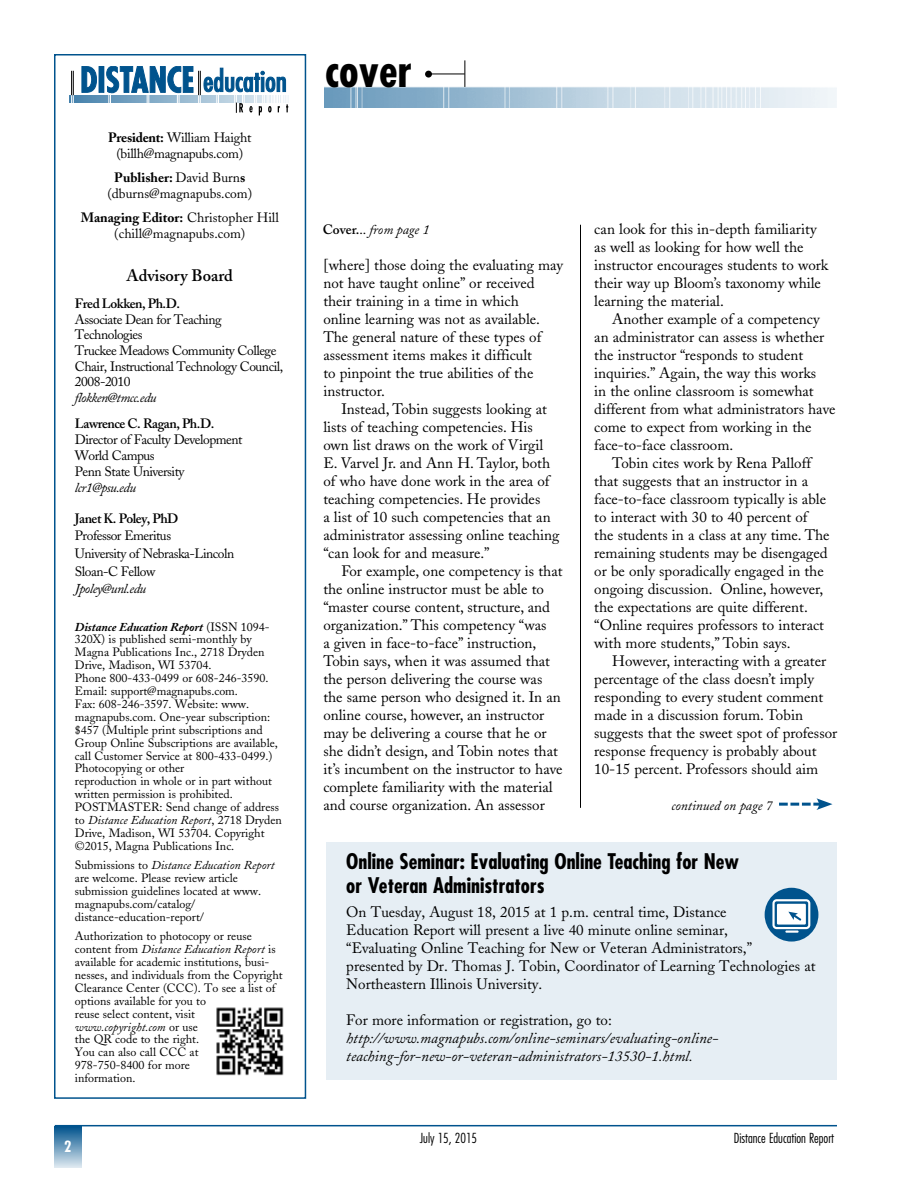
<style>
.page{position:relative;width:918px;height:1188px;background:#fff}
.page>*{position:absolute;margin:0;border:0;box-sizing:border-box;transform-origin:0 0}
.t1{font:700 condensed 45px "Futura";color:#000}
.t2{font:700 condensed 21px/24px "Futura";color:#000}
.t3{font:600 16.5px "Adobe Caslon";color:#000}
.t4{font:15px/18px "Adobe Caslon";color:#000}
.t5{font:italic 15px/18px "Adobe Caslon";color:#000}
.t6{font:700 condensed 15px "Futura";color:#fff}
.t7{font:13.5px/15.6px "Adobe Caslon";letter-spacing:-.035em;color:#000}
.t8{font:13.5px/16.5px "Adobe Caslon";color:#000;text-align:center}
.t9{font:600 13.5px "Adobe Caslon";letter-spacing:-.035em;color:#000}
.t10{font:italic 13.5px "Adobe Caslon";letter-spacing:-.035em;color:#000}
.t11{font:300 condensed 13.5px "Futura";color:#000}
.t12{font:italic 13.5px "Adobe Caslon";color:#000}
.t13{font:12px/12.9px "Adobe Caslon";color:#000}
.s1{font-weight:700}
.s2{font-weight:700;font-style:italic}
.s3{font-style:italic}
.s4{font-weight:600;font-style:normal}
.s5{font-style:normal}
</style>
<div class="page">
<div style="left:55px;top:1126px;width:27px;height:42px;background:linear-gradient(to bottom,#00518c,#dae6ef)"></div>
<hr style="left:55px;top:1125px;width:782px;height:1px;background:#00538d">
<img style="left:324px;top:87px;width:513px;height:21px">
<div style="left:54px;top:54px;width:252px;height:1045px;border:2px solid #00538d"></div>
<hr style="left:580px;top:225px;width:1px;height:583px;background:#000">
<img style="left:216px;top:1007px;width:68px;height:69px">
<svg style="left:82px;top:66px;width:15px;height:27px"></svg>
<div style="left:99px;top:67px;width:5px;height:25px;background:#00538d"></div>
<svg style="left:69px;top:95px;width:37px;height:7px"></svg>
<svg style="left:71px;top:71px;width:3px;height:32px"></svg>
<svg style="left:106px;top:66px;width:183px;height:49px"></svg>
<svg style="left:465px;top:60px;width:1px;height:27px"></svg>
<hr style="left:430px;top:74px;width:35px;height:1px;background:#000">
<div style="left:425px;top:71px;width:7px;height:7px;background:#000;border-radius:50%"></div>
<div style="left:326px;top:842px;width:511px;height:238px;background:#e6eef4"></div>
<div style="left:765px;top:888px;width:53px;height:54px;background:#00538d;border-radius:50%"></div>
<svg style="left:772px;top:899px;width:38px;height:34px"></svg>
<svg style="left:779px;top:798px;width:53px;height:12px"></svg>
<p class="t7" style="left:108px;top:129px;width:145px;line-height:16.5px;text-align:center"><span class="s1">President:</span> William Haight (billh@magnapubs.com)</p>
<p class="t8" style="left:107px;top:169px;width:146px"><span class="s1">Publisher:</span> David Burn<span class="s1">s </span>(dburns@magnapubs.com)</p>
<p class="t8" style="left:81px;top:209px;width:200px"><span class="s1">Managing Editor:</span> Christopher Hill (chill@magnapubs.com)</p>
<p class="t3" style="left:127px;top:265px;width:108px">Advisory Board</p>
<p class="t9" style="left:75px;top:295px;width:107px">Fred Lokken, Ph.D.</p>
<p class="t7" style="left:75px;top:312px;width:210px">Associate Dean for Teaching<br>Technologies<br>Truckee Meadows Community College<br>Chair, Instructional Technology Council,<br>2008-2010</p>
<p class="t10" style="left:75px;top:390px;width:83px">flokken@tmcc.edu</p>
<p class="t9" style="left:75px;top:415px;width:141px">Lawrence C. Ragan, Ph.D.</p>
<p class="t7" style="left:75px;top:432px;width:169px;line-height:16px">Director of Faculty Development<br>World Campus<br>Penn State University</p>
<p class="t10" style="left:75px;top:481px;width:63px">lcr1@psu.edu</p>
<p class="t9" style="left:75px;top:510px;width:105px">Janet K. Poley, PhD</p>
<p class="t7" style="left:75px;top:527px;width:161px;line-height:17.7px">Professor Emeritus<br>University of Nebraska-Lincoln<br>Sloan-C Fellow</p>
<p class="t10" style="left:75px;top:582px;width:73px">Jpoley@unl.edu</p>
<p class="t13" style="left:75px;top:620px;width:208px"><span class="s2">Distance Education Report</span> (ISSN 1094- 320X) is published semi-monthly by Magna Publications Inc., 2718 Dryden Drive, Madison, WI 53704.<br>Phone 800-433-0499 or 608-246-3590.<br>Email: support@magnapubs.com.<br>Fax: 608-246-3597. Website: www. magnapubs.com. One-year subscription: $457 (Multiple print subscriptions and Group Online Subscriptions are available, call Customer Service at 800-433-0499.)<br>Photocopying or other<br>reproduction in whole or in part without written permission is prohibited.<br>POSTMASTER: Send change of address to <span class="s3">Distance Education Report</span>, 2718 Dryden Drive, Madison, WI 53704. Copyright ©2015, Magna Publications Inc.</p>
<p class="t13" style="left:75px;top:859px;width:201px">Submissions to <span class="s3">Distance Education Report </span>are welcome. Please review article submission guidelines located at www. magnapubs.com/catalog/ distance-education-report/</p>
<p class="t13" style="left:75px;top:930px;width:209px">Authorization to photocopy or reuse content from <span class="s3">Distance Education Report</span> is available for academic institutions, busi&shy;nesses, and individuals from the Copyright<br>Clearance Center (CCC). To see a list of options available for you to<br>reuse select content, visit <span class="s3">www.copyright.com</span> or use<br>the QR code to the right.<br>You can also call CCC at<br>978-750-8400 for more<br>information.</p>
<p class="t6" style="left:64px;top:1137px;width:9px">2</p>
<h1 class="t1" style="left:325px;top:43px;width:88px">cover</h1>
<p class="t12" style="left:323px;top:222px;width:108px"><span class="s4">Cover.</span><span class="s5">..</span> from page 1</p>
<p class="t4" style="left:323px;top:256px;width:241px">[where] those doing the evaluating may not have taught online” or received their training in a time in which<br>online learning was not as available.<br>The general nature of these types of assessment items makes it difficult<br>to pinpoint the true abilities of the instructor.</p>
<p class="t4" style="left:323px;top:400px;width:238px;text-indent:18px">Instead, Tobin suggests looking at lists of teaching competencies. His own list draws on the work of Virgil E. Varvel Jr. and Ann H. Taylor, both of who have done work in the area of teaching competencies. He provides<br>a list of 10 such competencies that an administrator assessing online teaching “can look for and measure.”</p>
<p class="t4" style="left:323px;top:562px;width:241px;text-indent:18px">For example, one competency is that the online instructor must be able to “master course content, structure, and organization.” This competency “was<br>a given in face-to-face” instruction, Tobin says, when it was assumed that the person delivering the course was the same person who designed it. In an online course, however, an instructor may be delivering a course that he or she didn’t design, and Tobin notes that it’s incumbent on the instructor to have complete familiarity with the material and course organization. An assessor</p>
<p class="t4" style="left:594px;top:220px;width:235px">can look for this in-depth familiarity as well as looking for how well the instructor encourages students to work their way up Bloom’s taxonomy while learning the material.</p>
<p class="t4" style="left:612px;top:310px;width:209px">Another example of a competency</p>
<p class="t4" style="left:594px;top:328px;width:232px">an administrator can assess is whether</p>
<p class="t4" style="left:594px;top:346px;width:210px">the instructor “responds to student</p>
<p class="t4" style="left:594px;top:364px;width:223px">inquiries.” Again, the way this works</p>
<p class="t4" style="left:594px;top:382px;width:221px">in the online classroom is somewhat</p>
<p class="t4" style="left:594px;top:400px;width:243px">different from what administrators have</p>
<p class="t4" style="left:594px;top:418px;width:219px">come to expect from working in the</p>
<p class="t4" style="left:594px;top:436px;width:140px">face-to-face classroom.</p>
<p class="t4" style="left:612px;top:454px;width:200px">Tobin cites work by Rena Palloff</p>
<p class="t4" style="left:594px;top:472px;width:215px">that suggests that an instructor in a</p>
<p class="t4" style="left:594px;top:490px;width:233px">face-to-face classroom typically is able</p>
<p class="t4" style="left:594px;top:508px;width:215px">to interact with 30 to 40 percent of</p>
<p class="t4" style="left:594px;top:526px;width:237px">the students in a class at any time. The</p>
<p class="t4" style="left:594px;top:544px;width:235px">remaining students may be disengaged</p>
<p class="t4" style="left:594px;top:562px;width:231px">or be only sporadically engaged in the</p>
<p class="t4" style="left:594px;top:580px;width:231px">ongoing discussion. Online, however,</p>
<p class="t4" style="left:594px;top:598px;width:215px">the expectations are quite different.</p>
<p class="t4" style="left:594px;top:616px;width:231px">“Online requires professors to interact</p>
<p class="t4" style="left:594px;top:634px;width:198px">with more students,” Tobin says.</p>
<p class="t4" style="left:612px;top:652px;width:215px">However, interacting with a greater</p>
<p class="t4" style="left:594px;top:670px;width:221px">percentage of the class doesn’t imply</p>
<p class="t4" style="left:594px;top:688px;width:231px">responding to every student comment</p>
<p class="t4" style="left:594px;top:706px;width:210px">made in a discussion forum. Tobin</p>
<p class="t4" style="left:594px;top:724px;width:244px">suggests that the sweet spot of professor</p>
<p class="t4" style="left:594px;top:742px;width:224px">response frequency is probably about</p>
<p class="t4" style="left:594px;top:760px;width:226px">10-15 percent. Professors should aim</p>
<p class="t12" style="left:671px;top:798px;width:103px">continued on page 7</p>
<h2 class="t2" style="left:346px;top:849px;width:394px">Online Seminar: Evaluating Online Teaching for New or Veteran Administrators</h2>
<p class="t4" style="left:346px;top:904px;width:471px">On Tuesday, August 18, 2015 at 1 p.m. central time, Distance<br>Education Report will present a live 40 minute online seminar,<br>“Evaluating Online Teaching for New or Veteran Administrators,”<br>presented by Dr. Thomas J. Tobin, Coordinator of Learning Technologies at Northeastern Illinois University.</p>
<p class="t4" style="left:346px;top:1012px;width:267px">For more information or registration, go to:</p>
<p class="t5" style="left:346px;top:1030px;width:374px">http://www.magnapubs.com/online-seminars/evaluating-online&shy;teaching-for-new-or-veteran-administrators-13530-1.html.</p>
<p class="t11" style="left:420px;top:1130px;width:59px">July 15, 2015</p>
<p class="t11" style="left:734px;top:1130px;width:102px">Distance Education Report</p>
</div>
